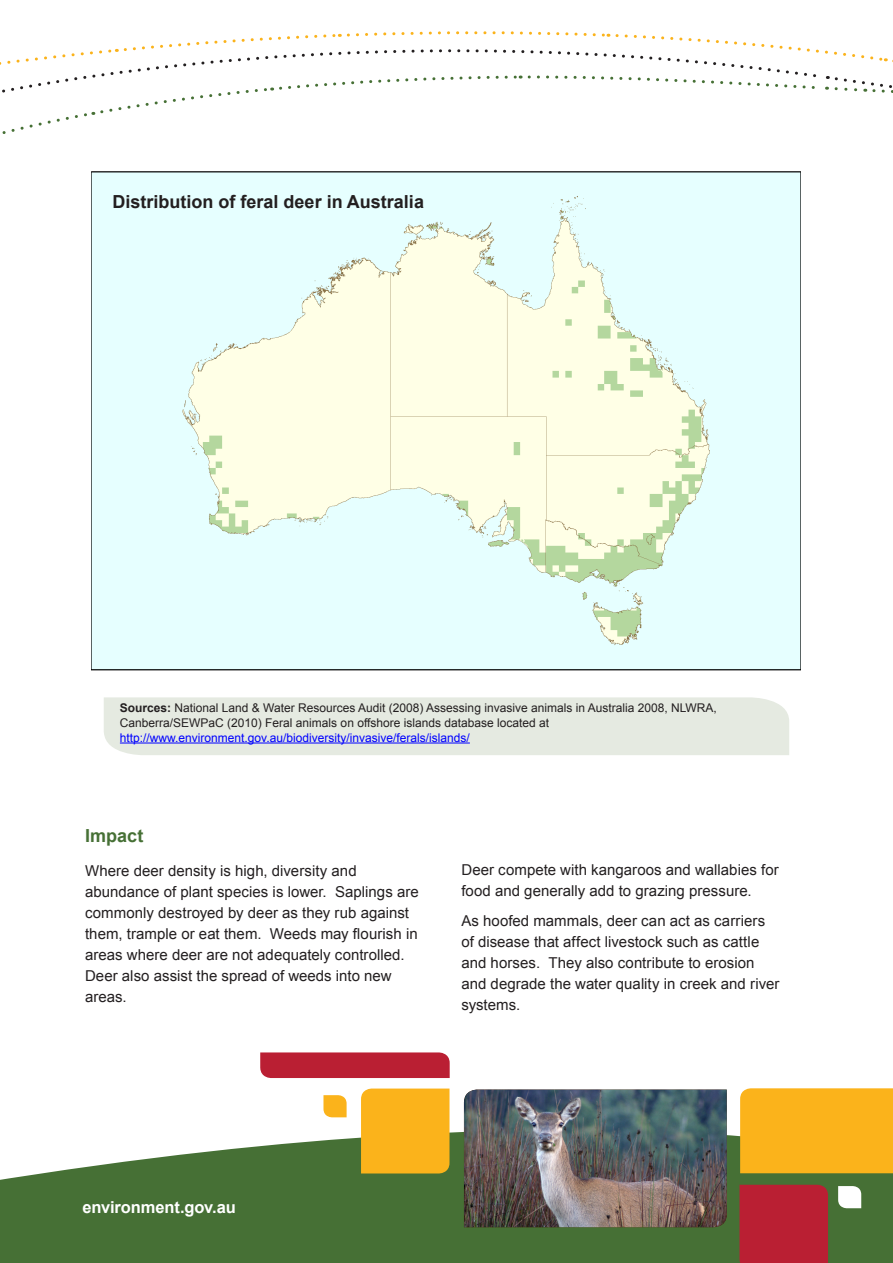
<style>
.page{position:relative;width:893px;height:1263px;background:#fff}
.page>*{position:absolute;margin:0;border:0;box-sizing:border-box;transform-origin:0 0}
.body_text{font:700 18px "Arial";color:#231f20}
.Heading_2{font:700 18px "Arial";color:#467035}
.t1{font:700 16.5px "Arial";letter-spacing:-.01em;color:#fff}
.body_text-2{font:15px/21px "Arial";color:#231f20}
.t2{font:12px/15px "Arial";color:#231f20}
.s1{font-weight:700}
.s2{color:#00f}
</style>
<div class="page">
<svg style="left:0;top:32px;width:893px;height:102px"></svg>
<svg style="left:0;top:1088px;width:893px;height:175px;fill:#467035"></svg>
<div style="left:361px;top:1088px;width:88px;height:85px;background:#fbb31b"></div>
<svg style="left:323px;top:1095px;width:24px;height:22px"></svg>
<div style="left:740px;top:1088px;width:153px;height:85px;background:#fbb31b"></div>
<div style="left:739px;top:1185px;width:89px;height:78px;background:#ba1f33"></div>
<svg style="left:838px;top:1186px;width:23px;height:22px"></svg>
<img style="left:464px;top:1089px;width:263px;height:138px">
<div style="left:260px;top:1052px;width:190px;height:26px;background:#ba1f33"></div>
<img style="left:92px;top:171px;width:709px;height:500px">
<div style="left:104px;top:697px;width:685px;height:58px;background:#e5eae1"></div>
<hr style="left:120px;top:742px;width:350px;height:1px;background:#00f">
<p class="body_text" style="left:113px;top:190px;width:313px">Distribution of feral deer in Australia</p>
<p class="t2" style="left:120px;top:700px;width:598px"><span class="s1">Sources:</span> National Land &amp; Water Resources Audit (2008) Assessing invasive animals in Australia 2008, NLWRA,<br>Canberra/SEWPaC (2010) Feral animals on offshore islands database located at <span class="s2">http://www.environment.gov.au/biodiversity/invasive/ferals/islands/</span></p>
<p class="Heading_2" style="left:85px;top:824px;width:60px">Impact</p>
<p class="body_text-2" style="left:85px;top:860px;width:335px">Where deer density is high, diversity and abundance of plant species is lower. Saplings are commonly destroyed by deer as they rub against them, trample or eat them. Weeds may flourish in areas where deer are not adequately controlled.<br>Deer also assist the spread of weeds into new areas.</p>
<p class="body_text-2" style="left:461px;top:859px;width:319px">Deer compete with kangaroos and wallabies for food and generally add to grazing pressure.</p>
<p class="body_text-2" style="left:461px;top:910px;width:320px">As hoofed mammals, deer can act as carriers of disease that affect livestock such as cattle and horses. They also contribute to erosion and degrade the water quality in creek and river systems.</p>
<p class="t1" style="left:82px;top:1196px;width:155px">environment.gov.au</p>
</div>
